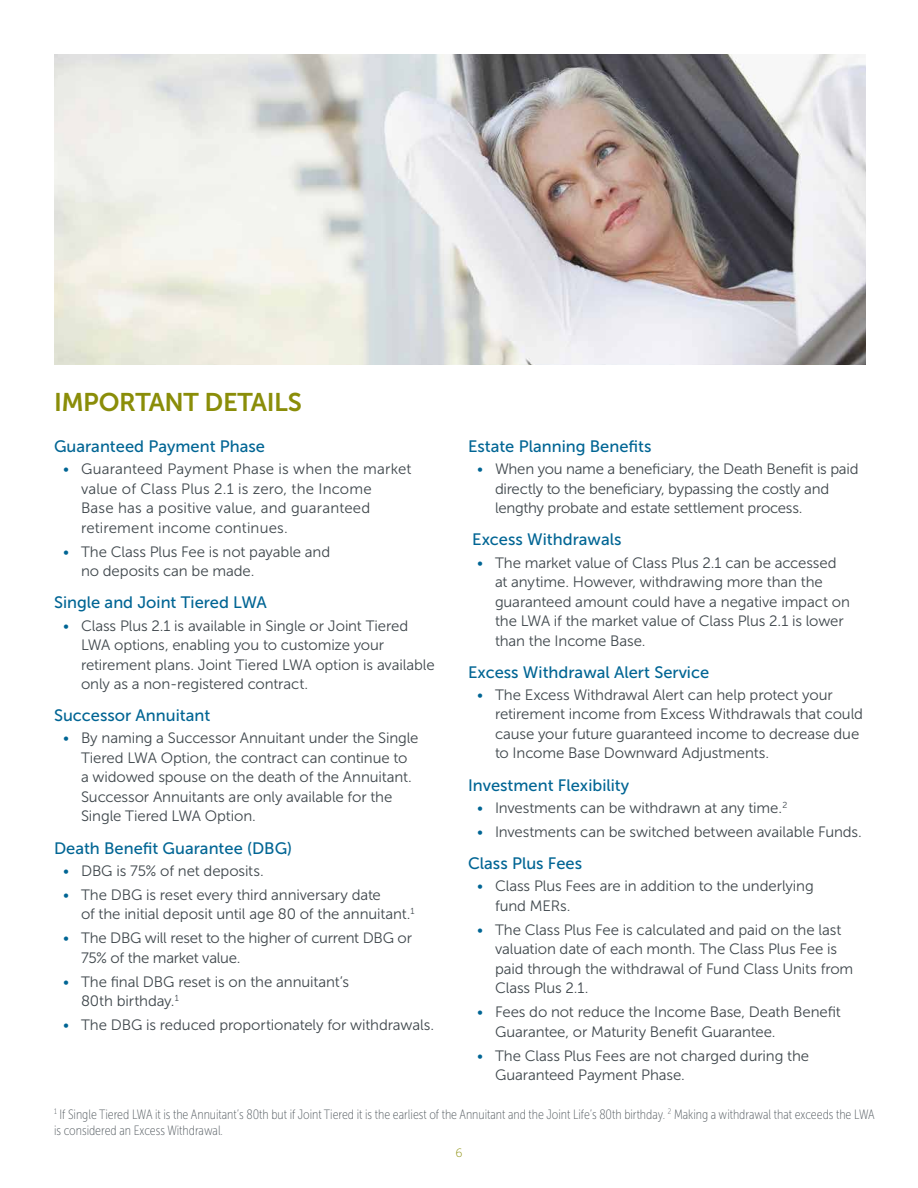
<style>
.page{position:relative;width:918px;height:1188px;background:#fff}
.page>*{position:absolute;margin:0;border:0;box-sizing:border-box;transform-origin:0 0}
.Heading_1{font:25.5px "Museo Sans 700";letter-spacing:-.015em;color:#8a8d09}
.Heading_2{font:16.5px "Museo Sans 500";color:#006594}
.t1{font:15px/19.5px "Museo Sans 300";letter-spacing:-.005em;color:#3f474c}
.t2{font:15px/19.5px "Museo Sans 300";letter-spacing:.015em;color:#3f474c}
.Foot_Note_-_Museo_Co{font:13.5px/16.2px "Museo Sans Cond 100";color:#5a6166}
.t3{font:12px "Museo Sans 100";color:#8a8d09}
.s1{color:#006594}
</style>
<div class="page">
<img style="left:54px;top:54px;width:812px;height:310px">
<h1 class="Heading_1" style="left:54px;top:388px;width:250px">IMPORTANT DETAILS</h1>
<h2 class="Heading_2" style="left:54px;top:437px;width:213px">Guaranteed Payment Phase</h2>
<p class="t2" style="left:81px;top:459px;width:332px;text-indent:-18px"><span class="s1">•</span> Guaranteed Payment Phase is when the market value of Class Plus 2.1 is zero, the Income<br>Base has a positive value, and guaranteed retirement income continues.</p>
<p class="t1" style="left:81px;top:542px;width:251px;text-indent:-18px"><span class="s1">•</span> The Class Plus Fee is not payable and no deposits can be made.</p>
<h2 class="Heading_2" style="left:54px;top:594px;width:215px">Single and Joint Tiered LWA</h2>
<p class="t1" style="left:81px;top:616px;width:355px;text-indent:-18px"><span class="s1">•</span> Class Plus 2.1 is available in Single or Joint Tiered LWA options, enabling you to customize your retirement plans. Joint Tiered LWA option is available only as a non-registered contract.</p>
<h2 class="Heading_2" style="left:54px;top:707px;width:158px">Successor Annuitant</h2>
<p class="t1" style="left:81px;top:729px;width:339px;text-indent:-18px"><span class="s1">•</span> By naming a Successor Annuitant under the Single Tiered LWA Option, the contract can continue to a widowed spouse on the death of the Annuitant.<br>Successor Annuitants are only available for the Single Tiered LWA Option.</p>
<h2 class="Heading_2" style="left:54px;top:839px;width:240px">Death Benefit Guarantee (DBG)</h2>
<p class="t1" style="left:63px;top:861px;width:202px"><span class="s1">•</span> DBG is 75% of net deposits.</p>
<p class="t1" style="left:81px;top:885px;width:335px;text-indent:-18px"><span class="s1">•</span> The DBG is reset every third anniversary date<br>of the initial deposit until age 80 of the annuitant.<sup>1</sup></p>
<p class="t1" style="left:81px;top:929px;width:333px;text-indent:-18px"><span class="s1">•</span> The DBG will reset to the higher of current DBG or<br>75% of the market value.</p>
<p class="t1" style="left:81px;top:972px;width:270px;text-indent:-18px"><span class="s1">•</span> The final DBG reset is on the annuitant’s<br>80th birthday.<sup>1</sup></p>
<p class="t1" style="left:63px;top:1016px;width:373px"><span class="s1">•</span> The DBG is reduced proportionately for withdrawals.</p>
<h2 class="Heading_2" style="left:468px;top:437px;width:185px">Estate Planning Benefits</h2>
<p class="t1" style="left:495px;top:459px;width:365px;text-indent:-18px"><span class="s1">•</span> When you name a beneficiary, the Death Benefit is paid directly to the beneficiary, bypassing the costly and lengthy probate and estate settlement process.</p>
<h2 class="Heading_2" style="left:472px;top:531px;width:151px">Excess Withdrawals</h2>
<p class="t1" style="left:495px;top:553px;width:356px;text-indent:-18px"><span class="s1">•</span> The market value of Class Plus 2.1 can be accessed at anytime. However, withdrawing more than the guaranteed amount could have a negative impact on the LWA if the market value of Class Plus 2.1 is lower than the Income Base.</p>
<h2 class="Heading_2" style="left:468px;top:663px;width:243px">Excess Withdrawal Alert Service</h2>
<p class="t1" style="left:495px;top:685px;width:370px;text-indent:-18px"><span class="s1">•</span> The Excess Withdrawal Alert can help protect your retirement income from Excess Withdrawals that could cause your future guaranteed income to decrease due to Income Base Downward Adjustments.</p>
<h2 class="Heading_2" style="left:468px;top:776px;width:163px">Investment Flexibility</h2>
<p class="t1" style="left:477px;top:798px;width:312px"><span class="s1">•</span> Investments can be withdrawn at any time.<sup>2</sup></p>
<p class="t1" style="left:477px;top:822px;width:386px"><span class="s1">•</span> Investments can be switched between available Funds.</p>
<h2 class="Heading_2" style="left:468px;top:854px;width:116px">Class Plus Fees</h2>
<p class="t1" style="left:495px;top:877px;width:320px;text-indent:-18px"><span class="s1">•</span> Class Plus Fees are in addition to the underlying fund MERs.</p>
<p class="t1" style="left:495px;top:920px;width:360px;text-indent:-18px"><span class="s1">•</span> The Class Plus Fee is calculated and paid on the last valuation date of each month. The Class Plus Fee is paid through the withdrawal of Fund Class Units from Class Plus 2.1.</p>
<p class="t1" style="left:495px;top:1003px;width:347px;text-indent:-18px"><span class="s1">•</span> Fees do not reduce the Income Base, Death Benefit<br>Guarantee, or Maturity Benefit Guarantee.</p>
<p class="t1" style="left:495px;top:1046px;width:316px;text-indent:-18px"><span class="s1">•</span> The Class Plus Fees are not charged during the<br>Guaranteed Payment Phase.</p>
<p class="Foot_Note_-_Museo_Co" style="left:54px;top:1106px;width:822px"><sup>1</sup> If Single Tiered LWA it is the Annuitant’s 80th but if Joint Tiered it is the earliest of the Annuitant and the Joint Life’s 80th birthday. <sup>2</sup> Making a withdrawal that exceeds the LWA is considered an Excess Withdrawal.</p>
<p class="t3" style="left:455px;top:1146px;width:9px">6</p>
</div>
